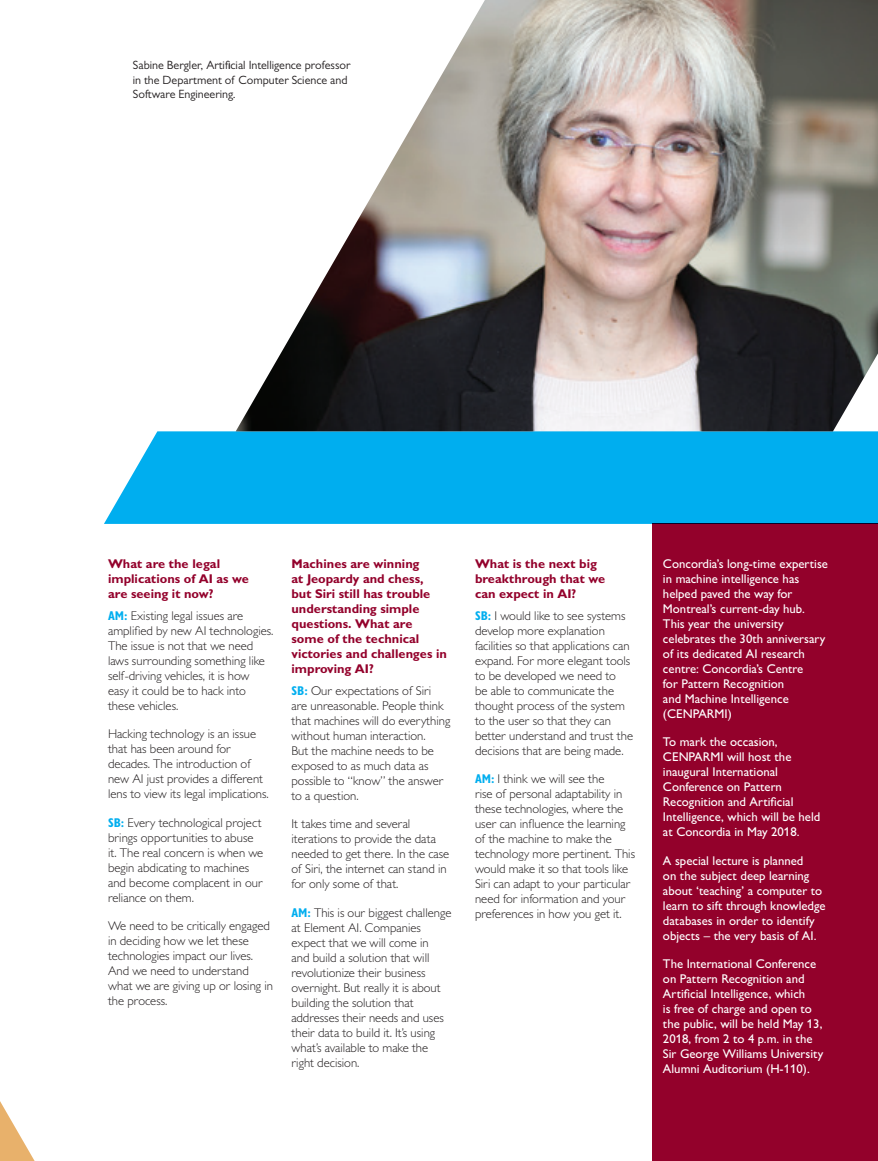
<style>
.page{position:relative;width:878px;height:1161px;background:#fff}
.page>*{position:absolute;margin:0;border:0;box-sizing:border-box;transform-origin:0 0}
.t1{font:300 12.75px/15px "Gill Sans MT Pro";color:#231f20}
.t2{font:500 12.75px/15px "Gill Sans MT Pro";color:#fff}
.t3{font:700 12.75px/15px "Gill Sans MT Pro";color:#93012b}
.t4{font:12px/14.4px "Gill Sans MT Pro";color:#231f20}
.s1{font-weight:700;font-stretch:condensed;color:#00aeef}
</style>
<div class="page">
<div style="left:652px;top:524px;width:226px;height:637px;background:#93012b"></div>
<img style="left:236px;top:0;width:642px;height:431px">
<svg style="left:0;top:1101px;width:35px;height:60px"></svg>
<div style="left:104px;top:431px;width:774px;height:93px;background:#00aeef"></div>
<p class="t4" style="left:133px;top:58px;width:219px">Sabine Bergler, Artificial Intelligence professor in the Department of Computer Science and<br>Software Engineering.</p>
<p class="t3" style="left:108px;top:556px;width:142px">What are the legal implications of AI as we are seeing it now?</p>
<p class="t1" style="left:108px;top:608px;width:167px"><span class="s1">AM:</span> Existing legal issues are amplified by new AI technologies.<br>The issue is not that we need laws surrounding something like self-driving vehicles, it is how easy it could be to hack into these vehicles.</p>
<p class="t1" style="left:108px;top:726px;width:162px">Hacking technology is an issue that has been around for decades. The introduction of new AI just provides a different lens to view its legal implications.</p>
<p class="t1" style="left:108px;top:815px;width:157px"><span class="s1">SB:</span> Every technological project brings opportunities to abuse it. The real concern is when we begin abdicating to machines and become complacent in our reliance on them.</p>
<p class="t1" style="left:108px;top:918px;width:166px">We need to be critically engaged in deciding how we let these technologies impact our lives.<br>And we need to understand what we are giving up or losing in the process.</p>
<p class="t3" style="left:291px;top:556px;width:157px">Machines are winning<br>at Jeopardy and chess,<br>but Siri still has trouble understanding simple questions. What are some of the technical victories and challenges in improving AI?</p>
<p class="t1" style="left:291px;top:683px;width:160px"><span class="s1">SB:</span> Our expectations of Siri are unreasonable. People think that machines will do everything without human interaction.<br>But the machine needs to be exposed to as much data as possible to “know” the answer to a question.</p>
<p class="t1" style="left:291px;top:816px;width:159px">It takes time and several iterations to provide the data needed to get there. In the case of Siri, the internet can stand in for only some of that.</p>
<p class="t1" style="left:291px;top:905px;width:161px"><span class="s1">AM:</span> This is our biggest challenge at Element AI. Companies expect that we will come in<br>and build a solution that will revolutionize their business overnight. But really it is about building the solution that addresses their needs and uses their data to build it. It’s using what’s available to make the right decision.</p>
<p class="t3" style="left:475px;top:556px;width:132px">What is the next big breakthrough that we can expect in AI?</p>
<p class="t1" style="left:475px;top:608px;width:160px"><span class="s1">SB:</span> I would like to see systems develop more explanation facilities so that applications can expand. For more elegant tools to be developed we need to<br>be able to communicate the thought process of the system to the user so that they can better understand and trust the decisions that are being made.</p>
<p class="t1" style="left:475px;top:771px;width:162px"><span class="s1">AM:</span> I think we will see the<br>rise of personal adaptability in these technologies, where the user can influence the learning of the machine to make the technology more pertinent. This would make it so that tools like<br>Siri can adapt to your particular need for information and your preferences in how you get it.</p>
<p class="t2" style="left:663px;top:556px;width:166px">Concordia’s long-time expertise in machine intelligence has helped paved the way for<br>Montreal’s current-day hub.<br>This year the university celebrates the 30th anniversary of its dedicated AI research centre: Concordia’s Centre<br>for Pattern Recognition<br>and Machine Intelligence (CENPARMI)</p>
<p class="t2" style="left:663px;top:734px;width:159px">To mark the occasion,<br>CENPARMI will host the inaugural International<br>Conference on Pattern<br>Recognition and Artificial<br>Intelligence, which will be held at Concordia in May 2018.</p>
<p class="t2" style="left:663px;top:853px;width:164px">A special lecture is planned<br>on the subject deep learning about ‘teaching’ a computer to learn to sift through knowledge databases in order to identify objects – the very basis of AI.</p>
<p class="t2" style="left:663px;top:956px;width:162px">The International Conference on Pattern Recognition and<br>Artificial Intelligence, which<br>is free of charge and open to the public, will be held May 13,<br>2018, from 2 to 4 p.m. in the<br>Sir George Williams University<br>Alumni Auditorium (H-110).</p>
</div>
